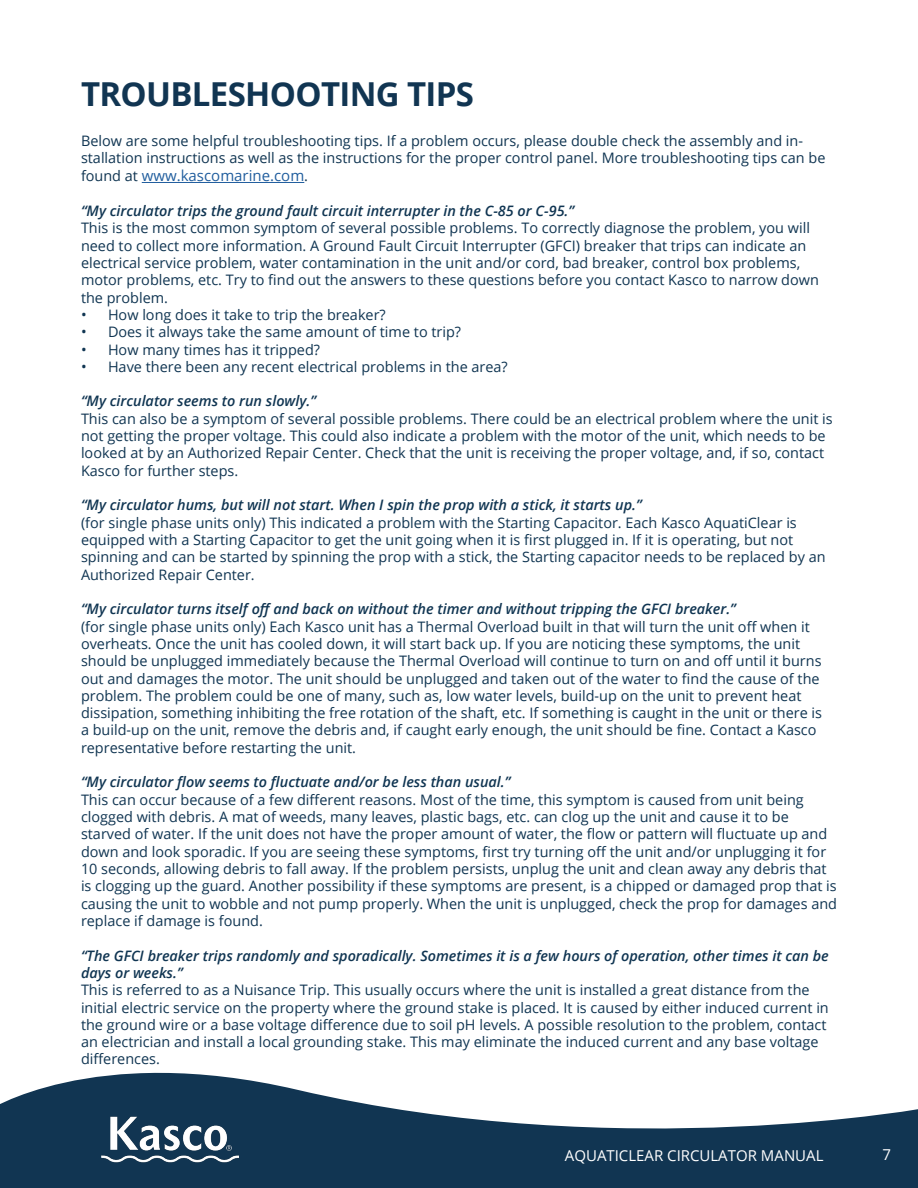
<style>
.page{position:relative;width:918px;height:1188px;background:#fff}
.page>*{position:absolute;margin:0;border:0;box-sizing:border-box;transform-origin:0 0}
.t1{font:700 33px "Open Sans";letter-spacing:-.02em;color:#113552}
.t2{font:15px "Open Sans";color:#fff}
.t3{font:15px "Open Sans";color:#215e9e}
.t4{font:14.4px/17.2px "Open Sans";color:#103552}
.t5{font:italic 600 14.4px/17.2px "Open Sans";color:#103552}
.s1{font-size:14.4px;color:#103552}
.s2{font-size:15px}
</style>
<div class="page">
<svg style="left:0;top:1072px;width:918px;height:116px;fill:#113552"></svg>
<img style="left:101px;top:1113px;width:137px;height:53px">
<hr style="left:142px;top:182px;width:162px;height:1px;background:#215e9e">
<h1 class="t1" style="left:81px;top:71px;width:395px">TROUBLESHOOTING TIPS</h1>
<p class="t4" style="left:81px;top:132px;width:746px">Below are some helpful troubleshooting tips. If a problem occurs, please double check the assembly and in&shy;stallation instructions as well as the instructions for the proper control panel. More troubleshooting tips can be</p>
<p class="t3" style="left:81px;top:166px;width:229px"><span class="s1">found at</span> www.kascomarine.com<span class="s1">.</span></p>
<p class="t5" style="left:81px;top:202px;width:495px">“My circulator trips the ground fault circuit interrupter in the C-85 or C-95.”</p>
<p class="t4" style="left:81px;top:219px;width:739px">This is the most common symptom of several possible problems. To correctly diagnose the problem, you will need to collect more information. A Ground Fault Circuit Interrupter (GFCI) breaker that trips can indicate an electrical service problem, water contamination in the unit and/or cord, bad breaker, control box problems, motor problems, etc. Try to find out the answers to these questions before you contact Kasco to narrow down the problem.</p>
<p class="t4" style="left:81px;top:306px;width:306px"><span class="s2">•</span> How long does it take to trip the breaker?</p>
<p class="t4" style="left:81px;top:323px;width:382px"><span class="s2">•</span> Does it always take the same amount of time to trip?</p>
<p class="t4" style="left:81px;top:340px;width:241px"><span class="s2">•</span> How many times has it tripped?</p>
<p class="t4" style="left:81px;top:358px;width:428px"><span class="s2">•</span> Have there been any recent electrical problems in the area?</p>
<p class="t5" style="left:81px;top:392px;width:237px">“My circulator seems to run slowly.”</p>
<p class="t4" style="left:81px;top:410px;width:753px">This can also be a symptom of several possible problems. There could be an electrical problem where the unit is not getting the proper voltage. This could also indicate a problem with the motor of the unit, which needs to be looked at by an Authorized Repair Center. Check that the unit is receiving the proper voltage, and, if so, contact Kasco for further steps.</p>
<p class="t5" style="left:81px;top:496px;width:562px">“My circulator hums, but will not start. When I spin the prop with a stick, it starts up.”</p>
<p class="t4" style="left:81px;top:513px;width:746px">(for single phase units only) This indicated a problem with the Starting Capacitor. Each Kasco AquatiClear is equipped with a Starting Capacitor to get the unit going when it is first plugged in. If it is operating, but not spinning and can be started by spinning the prop with a stick, the Starting capacitor needs to be replaced by an Authorized Repair Center.</p>
<p class="t5" style="left:81px;top:600px;width:656px">“My circulator turns itself off and back on without the timer and without tripping the GFCI breaker.”</p>
<p class="t4" style="left:81px;top:617px;width:743px">(for single phase units only) Each Kasco unit has a Thermal Overload built in that will turn the unit off when it overheats. Once the unit has cooled down, it will start back up. If you are noticing these symptoms, the unit should be unplugged immediately because the Thermal Overload will continue to turn on and off until it burns out and damages the motor. The unit should be unplugged and taken out of the water to find the cause of the problem. The problem could be one of many, such as, low water levels, build-up on the unit to prevent heat dissipation, something inhibiting the free rotation of the shaft, etc. If something is caught in the unit or there is a build-up on the unit, remove the debris and, if caught early enough, the unit should be fine. Contact a Kasco representative before restarting the unit.</p>
<p class="t5" style="left:81px;top:773px;width:431px">“My circulator flow seems to fluctuate and/or be less than usual.”</p>
<p class="t4" style="left:81px;top:791px;width:758px">This can occur because of a few different reasons. Most of the time, this symptom is caused from unit being clogged with debris. A mat of weeds, many leaves, plastic bags, etc. can clog up the unit and cause it to be starved of water. If the unit does not have the proper amount of water, the flow or pattern will fluctuate up and down and look sporadic. If you are seeing these symptoms, first try turning off the unit and/or unplugging it for 10 seconds, allowing debris to fall away. If the problem persists, unplug the unit and clean away any debris that is clogging up the guard. Another possibility if these symptoms are present, is a chipped or damaged prop that is causing the unit to wobble and not pump properly. When the unit is unplugged, check the prop for damages and replace if damage is found.</p>
<p class="t5" style="left:81px;top:946px;width:749px">“The GFCI breaker trips randomly and sporadically. Sometimes it is a few hours of operation, other times it can be days or weeks.”</p>
<p class="t4" style="left:81px;top:981px;width:749px">This is referred to as a Nuisance Trip. This usually occurs where the unit is installed a great distance from the initial electric service on the property where the ground stake is placed. It is caused by either induced current in the ground wire or a base voltage difference due to soil pH levels. A possible resolution to the problem, contact an electrician and install a local grounding stake. This may eliminate the induced current and any base voltage differences.</p>
<p class="t2" style="left:565px;top:1145px;width:260px">AQUATICLEAR CIRCULATOR MANUAL</p>
<p class="t2" style="left:882px;top:1145px;width:10px">7</p>
</div>
